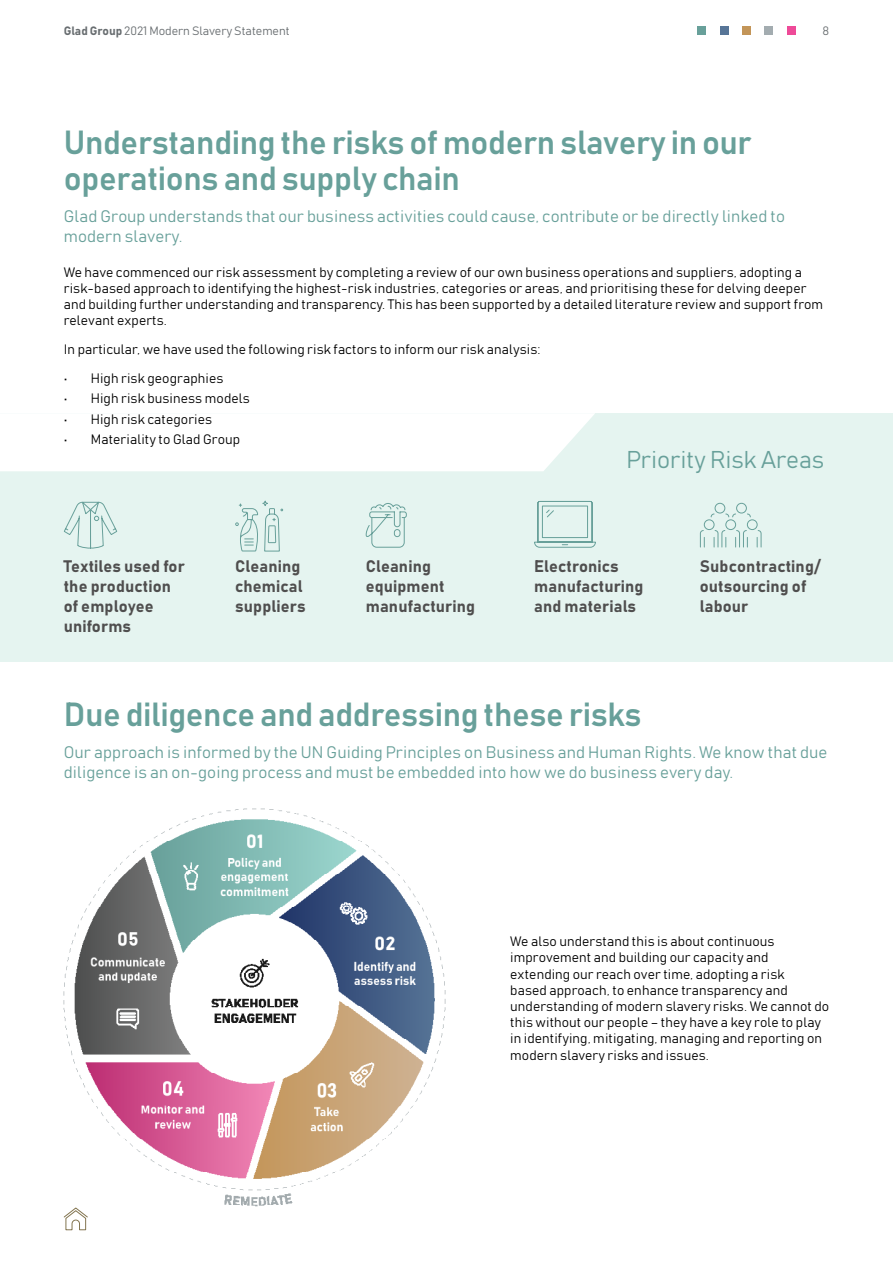
<style>
.page{position:relative;width:893px;height:1263px;background:#fff}
.page>*{position:absolute;margin:0;border:0;box-sizing:border-box;transform-origin:0 0}
.t1{font:33px/36px "Bahnschrift";letter-spacing:-.01em;color:#68a09a}
.t2{font:24px "Bahnschrift";color:#68a09a}
.t3{font:16.5px/19.8px "Bahnschrift";letter-spacing:.01em;color:#68a09a}
.t4{font:16.5px/19.8px "Bahnschrift";letter-spacing:.01em;color:#4f4e4e}
.t5{font:13.5px/16.2px "Bahnschrift";letter-spacing:.01em;color:#000}
.t6{font:12px "Bahnschrift";color:#686d70}
</style>
<div class="page">
<div style="left:742px;top:26px;width:9px;height:9px;background:#c39558"></div>
<div style="left:764px;top:26px;width:9px;height:9px;background:#a3acb0"></div>
<div style="left:787px;top:26px;width:9px;height:9px;background:#ee4a98"></div>
<div style="left:697px;top:26px;width:9px;height:9px;background:#68a09a"></div>
<div style="left:720px;top:26px;width:8px;height:9px;background:#577597"></div>
<div style="left:0;top:413px;width:893px;height:248px;background:#e5f4f0"></div>
<img style="left:64px;top:809px;width:382px;height:398px">
<svg style="left:699px;top:502px;width:63px;height:46px"></svg>
<svg style="left:0;top:413px;width:596px;height:139px"></svg>
<svg style="left:63px;top:1207px;width:25px;height:23px"></svg>
<p class="t6" style="left:64px;top:23px;width:227px">Glad Group 2021 Modern Slavery Statement</p>
<p class="t6" style="left:822px;top:23px;width:8px">8</p>
<h1 class="t1" style="left:64px;top:124px;width:689px">Understanding the risks of modern slavery in our operations and supply chain</h1>
<p class="t3" style="left:64px;top:206px;width:723px">Glad Group understands that our business activities could cause, contribute or be directly linked to modern slavery.</p>
<p class="t5" style="left:64px;top:263px;width:761px">We have commenced our risk assessment by completing a review of our own business operations and suppliers, adopting a risk-based approach to identifying the highest-risk industries, categories or areas, and prioritising these for delving deeper and building further understanding and transparency. This has been supported by a detailed literature review and support from relevant experts.</p>
<p class="t5" style="left:64px;top:341px;width:478px">In particular, we have used the following risk factors to inform our risk analysis:</p>
<p class="t5" style="left:64px;top:370px;width:161px">• High risk geographies</p>
<p class="t5" style="left:64px;top:390px;width:187px">• High risk business models</p>
<p class="t5" style="left:64px;top:411px;width:150px">• High risk categories</p>
<p class="t5" style="left:64px;top:431px;width:178px">• Materiality to Glad Group</p>
<h2 class="t2" style="left:626px;top:444px;width:199px">Priority Risk Areas</h2>
<p class="t4" style="left:64px;top:556px;width:122px">Textiles used for the production of employee uniforms</p>
<p class="t4" style="left:235px;top:556px;width:72px">Cleaning chemical suppliers</p>
<p class="t4" style="left:366px;top:556px;width:111px">Cleaning equipment manufacturing</p>
<p class="t4" style="left:534px;top:556px;width:111px">Electronics manufacturing and materials</p>
<p class="t4" style="left:700px;top:556px;width:122px">Subcontracting/ outsourcing of labour</p>
<h1 class="t1" style="left:64px;top:695px;width:579px">Due diligence and addressing these risks</h1>
<p class="t3" style="left:64px;top:742px;width:765px">Our approach is informed by the UN Guiding Principles on Business and Human Rights. We know that due diligence is an on-going process and must be embedded into how we do business every day.</p>
<p class="t5" style="left:510px;top:933px;width:320px">We also understand this is about continuous improvement and building our capacity and extending our reach over time, adopting a risk<br>based approach, to enhance transparency and understanding of modern slavery risks. We cannot do this without our people – they have a key role to play in identifying, mitigating, managing and reporting on modern slavery risks and issues.</p>
</div>
